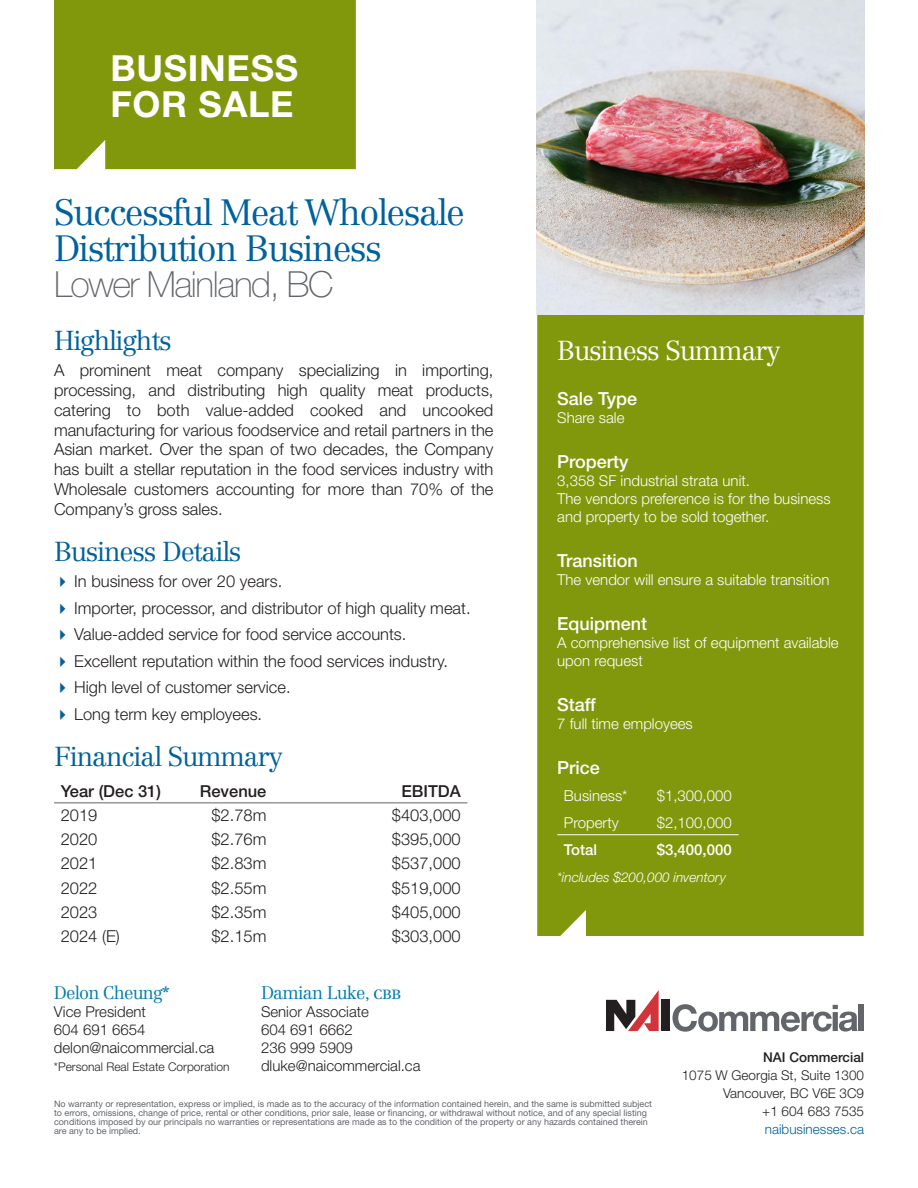
<style>
.page{position:relative;width:918px;height:1188px;background:#fff}
.page>*{position:absolute;margin:0;border:0;box-sizing:border-box;transform-origin:0 0}
.Centennial_24pt_Red{font:300 36px/36px "Centennial LT Std";letter-spacing:-.04em;color:#00619c}
.Helvetica_24pt_Light{font:100 36px "Helvetica Neue LT Std";letter-spacing:-.04em;color:#62656a}
.For_Sale_Lease_Heading{font:700 36px/36px "Helvetica Neue LT Std";letter-spacing:.02em;color:#fff}
.Centennial_18pt_Blue{font:300 27px "Centennial LT Std";letter-spacing:-.04em;color:#00619c}
.Centennial_18pt_Red{font:300 27px "Centennial LT Std";letter-spacing:-.04em;color:#fff}
.Helvetica_12pt_Medium{font:500 18px "Helvetica Neue LT Std";color:#fff}
.Centennial_12pt_Blue{font:300 18px "Centennial LT Std";letter-spacing:-.04em;color:#007eaf}
.Helvetica_10pt_Light{font:300 16.5px/19.8px "Helvetica Neue LT Std";color:#231f20;text-align:justify}
.Helvetica_Tables_8pt{font:300 16.5px "Helvetica Neue LT Std";color:#231f20}
.Helvetica_Tables_8pt-2{font:500 16.5px "Helvetica Neue LT Std";color:#231f20}
.Helvetica_12pt_Medium-2{font:300 15px/18px "Helvetica Neue LT Std";color:#fff}
.Centennial_12pt_Blue-2{font:300 15px/18px "Helvetica Neue LT Std";color:#231f20}
.Helvetica_10pt_Light-2{font:300 15px "Helvetica Neue LT Std";color:#231f20}
.Helvetica_12pt_Medium-3{font:500 15px "Helvetica Neue LT Std";color:#fff}
.Helvetica_9pt_Light{font:300 13.5px/18px "Helvetica Neue LT Std";color:#231f20;text-align:right}
.Helvetica_12pt_Medium-4{font:italic 300 13.5px "Helvetica Neue LT Std";color:#fff}
.Centennial_12pt_Blue-3{font:300 12px "Helvetica Neue LT Std";color:#231f20}
.Helvetica_Fine_Print{font:9px/9px "Helvetica Neue LT Std";color:#62656a}
.s1{font-weight:500}
.s2{color:#00619c}
</style>
<div class="page">
<hr style="left:54px;top:802px;width:120px;height:1px;background:#62656a">
<hr style="left:174px;top:802px;width:99px;height:1px;background:#62656a">
<hr style="left:273px;top:802px;width:194px;height:1px;background:#62656a">
<div style="left:537px;top:315px;width:327px;height:621px;background:#81980d"></div>
<img style="left:537px;top:0;width:327px;height:315px">
<hr style="left:557px;top:834px;width:78px;height:1px;background:#fff">
<hr style="left:635px;top:834px;width:104px;height:1px;background:#fff">
<div style="left:54px;top:0;width:302px;height:169px;background:#81980d"></div>
<div style="left:661px;top:1000px;width:9px;height:31px;background:#231f20"></div>
<svg style="left:606px;top:990px;width:53px;height:41px"></svg>
<svg style="left:673px;top:1004px;width:184px;height:28px"></svg>
<div style="left:859px;top:1005px;width:5px;height:26px;background:#62656a"></div>
<p class="For_Sale_Lease_Heading" style="left:110px;top:49px;width:189px">BUSINESS<br>FOR SALE</p>
<p class="Centennial_24pt_Red" style="left:54px;top:194px;width:412px">Successful Meat Wholesale<br>Distribution Business</p>
<p class="Helvetica_24pt_Light" style="left:54px;top:264px;width:281px">Lower Mainland, BC</p>
<p class="Centennial_18pt_Blue" style="left:54px;top:324px;width:119px">Highlights</p>
<p class="Helvetica_10pt_Light" style="left:54px;top:360px;width:441px">A prominent meat company specializing in importing, processing, and distributing high quality meat products, catering to both value-added cooked and uncooked manufacturing for various foodservice and retail partners in the Asian market. Over the span of two decades, the Company has built a stellar reputation in the food services industry with Wholesale customers accounting for more than 70% of the Company’s gross sales.</p>
<p class="Centennial_18pt_Blue" style="left:54px;top:535px;width:189px">Business Details</p>
<p class="Helvetica_10pt_Light" style="left:74px;top:571px;width:210px">In business for over 20 years.</p>
<p class="Helvetica_10pt_Light" style="left:74px;top:598px;width:398px">Importer, processor, and distributor of high quality meat.</p>
<p class="Helvetica_10pt_Light" style="left:74px;top:624px;width:334px">Value-added service for food service accounts.</p>
<p class="Helvetica_10pt_Light" style="left:74px;top:651px;width:375px">Excellent reputation within the food services industry.</p>
<p class="Helvetica_10pt_Light" style="left:74px;top:677px;width:218px">High level of customer service.</p>
<p class="Helvetica_10pt_Light" style="left:74px;top:704px;width:189px">Long term key employees.</p>
<p class="Centennial_18pt_Blue" style="left:54px;top:740px;width:230px">Financial Summary</p>
<p class="Helvetica_Tables_8pt-2" style="left:61px;top:781px;width:102px">Year (Dec 31)</p>
<p class="Helvetica_Tables_8pt-2" style="left:200px;top:781px;width:68px">Revenue</p>
<p class="Helvetica_Tables_8pt-2" style="left:401px;top:781px;width:61px">EBITDA</p>
<p class="Helvetica_Tables_8pt" style="left:61px;top:805px;width:38px">2019</p>
<p class="Helvetica_Tables_8pt" style="left:211px;top:805px;width:57px">$2.78m</p>
<p class="Helvetica_Tables_8pt" style="left:392px;top:805px;width:70px">$403,000</p>
<p class="Helvetica_Tables_8pt" style="left:61px;top:829px;width:38px">2020</p>
<p class="Helvetica_Tables_8pt" style="left:211px;top:829px;width:57px">$2.76m</p>
<p class="Helvetica_Tables_8pt" style="left:392px;top:829px;width:70px">$395,000</p>
<p class="Helvetica_Tables_8pt" style="left:61px;top:853px;width:38px">2021</p>
<p class="Helvetica_Tables_8pt" style="left:211px;top:853px;width:57px">$2.83m</p>
<p class="Helvetica_Tables_8pt" style="left:392px;top:853px;width:70px">$537,000</p>
<p class="Helvetica_Tables_8pt" style="left:61px;top:878px;width:38px">2022</p>
<p class="Helvetica_Tables_8pt" style="left:211px;top:878px;width:57px">$2.55m</p>
<p class="Helvetica_Tables_8pt" style="left:392px;top:878px;width:70px">$519,000</p>
<p class="Helvetica_Tables_8pt" style="left:61px;top:902px;width:38px">2023</p>
<p class="Helvetica_Tables_8pt" style="left:211px;top:902px;width:57px">$2.35m</p>
<p class="Helvetica_Tables_8pt" style="left:392px;top:902px;width:70px">$405,000</p>
<p class="Helvetica_Tables_8pt" style="left:61px;top:926px;width:61px">2024 (E)</p>
<p class="Helvetica_Tables_8pt" style="left:211px;top:926px;width:57px">$2.15m</p>
<p class="Helvetica_Tables_8pt" style="left:392px;top:926px;width:70px">$303,000</p>
<p class="Centennial_18pt_Red" style="left:557px;top:334px;width:225px">Business Summary</p>
<p class="Helvetica_12pt_Medium" style="left:557px;top:388px;width:82px">Sale Type</p>
<p class="Helvetica_12pt_Medium-2" style="left:557px;top:408px;width:69px">Share sale</p>
<p class="Helvetica_12pt_Medium" style="left:557px;top:451px;width:73px">Property</p>
<p class="Helvetica_12pt_Medium-2" style="left:557px;top:471px;width:275px">3,358 SF industrial strata unit.<br>The vendors preference is for the business and property to be sold together.</p>
<p class="Helvetica_12pt_Medium" style="left:557px;top:550px;width:82px">Transition</p>
<p class="Helvetica_12pt_Medium-2" style="left:557px;top:570px;width:274px">The vendor will ensure a suitable transition</p>
<p class="Helvetica_12pt_Medium" style="left:557px;top:613px;width:91px">Equipment</p>
<p class="Helvetica_12pt_Medium-2" style="left:557px;top:633px;width:283px">A comprehensive list of equipment available upon request</p>
<p class="Helvetica_12pt_Medium" style="left:557px;top:694px;width:40px">Staff</p>
<p class="Helvetica_12pt_Medium-2" style="left:557px;top:714px;width:137px">7 full time employees</p>
<p class="Helvetica_12pt_Medium" style="left:557px;top:757px;width:44px">Price</p>
<p class="Helvetica_12pt_Medium-2" style="left:564px;top:786px;width:65px">Business*</p>
<p class="Helvetica_12pt_Medium-2" style="left:657px;top:786px;width:77px">$1,300,000</p>
<p class="Helvetica_12pt_Medium-2" style="left:564px;top:813px;width:56px">Property</p>
<p class="Helvetica_12pt_Medium-2" style="left:657px;top:813px;width:77px">$2,100,000</p>
<p class="Helvetica_12pt_Medium-3" style="left:564px;top:841px;width:35px">Total</p>
<p class="Helvetica_12pt_Medium-3" style="left:657px;top:841px;width:77px">$3,400,000</p>
<p class="Helvetica_12pt_Medium-4" style="left:557px;top:869px;width:170px">*includes $200,000 inventory</p>
<p class="Centennial_12pt_Blue" style="left:54px;top:982px;width:118px">Delon Cheung*</p>
<p class="Helvetica_10pt_Light-2" style="left:54px;top:1002px;width:94px">Vice President</p>
<p class="Helvetica_10pt_Light-2" style="left:54px;top:1020px;width:93px">604 691 6654</p>
<p class="Centennial_12pt_Blue-2" style="left:54px;top:1038px;width:162px">delon@naicommercial.ca</p>
<p class="Centennial_12pt_Blue-3" style="left:54px;top:1059px;width:177px">*Personal Real Estate Corporation</p>
<p class="Centennial_12pt_Blue" style="left:261px;top:982px;width:142px">Damian Luke, cbb</p>
<p class="Centennial_12pt_Blue-2" style="left:261px;top:1002px;width:161px">Senior Associate<br>604 691 6662<br>236 999 5909 dluke@naicommercial.ca</p>
<p class="Helvetica_Fine_Print" style="left:54px;top:1099px;width:600px">No warranty or representation, express or implied, is made as to the accuracy of the information contained herein, and the same is submitted subject to errors, omissions, change of price, rental or other conditions, prior sale, lease or financing, or withdrawal without notice, and of any special listing conditions imposed by our principals no warranties or representations are made as to the condition of the property or any hazards contained therein are any to be implied.</p>
<p class="Helvetica_9pt_Light" style="left:682px;top:1048px;width:184px"><span class="s1">NAI Commercial<br></span>1075 W Georgia St, Suite 1300<br>Vancouver, BC V6E 3C9<br>+1 604 683 7535 <span class="s2">naibusinesses.ca</span></p>
</div>
